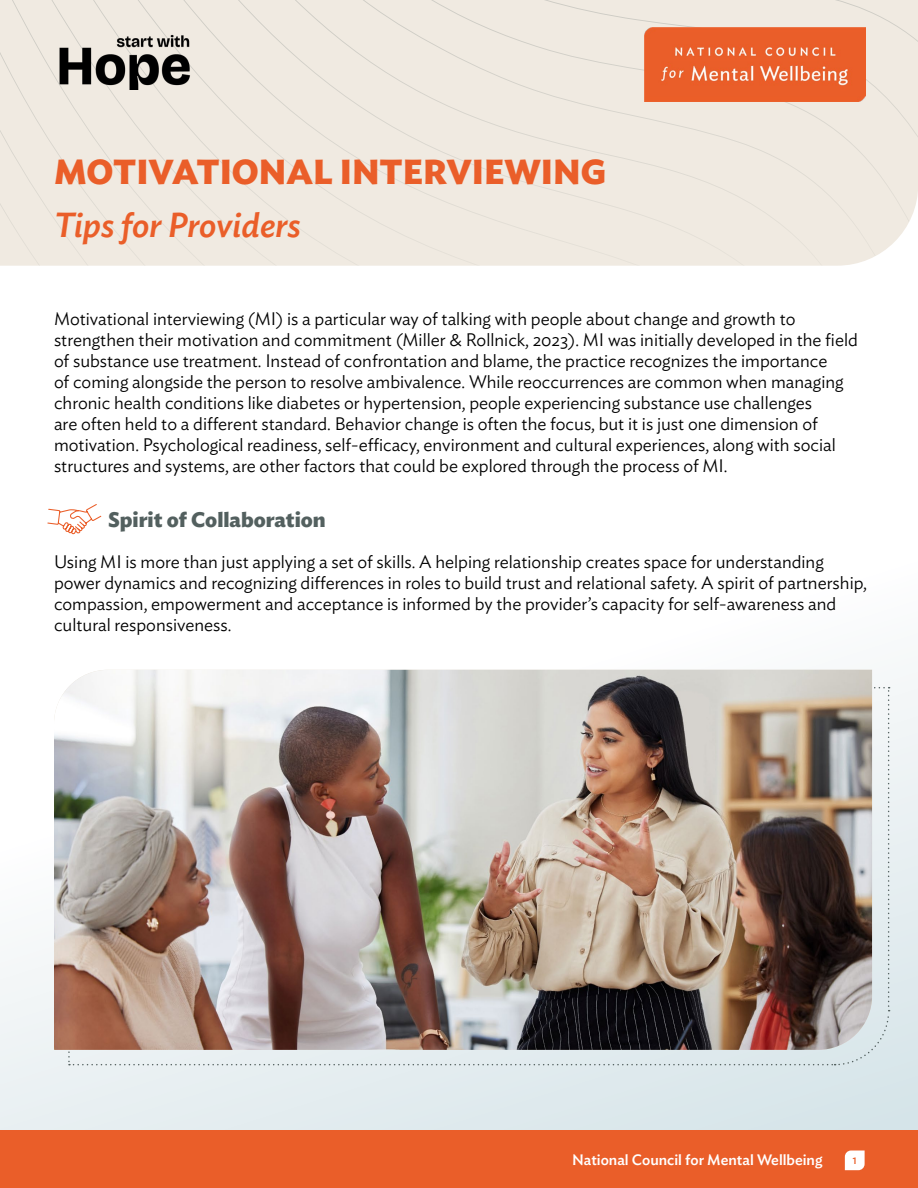
<style>
.page{position:relative;width:918px;height:1188px;background:#fff}
.page>*{position:absolute;margin:0;border:0;box-sizing:border-box;transform-origin:0 0}
.t1{font:700 34.5px "Ideal Sans";color:#ea5e29}
.t2{font:italic 500 34.5px "Ideal Sans";color:#ea5e29}
.t3{font:700 21px "Ideal Sans";color:#53605f}
.t4{font:300 18px/21px "Ideal Sans";color:#000}
.t5{font:500 15px "Ideal Sans";color:#fff}
.t6{font:12.75px "Ideal Sans";color:#ea5e29}
</style>
<div class="page">
<div style="left:0;top:1130px;width:918px;height:58px;background:#ea5e29"></div>
<svg style="left:845px;top:1151px;width:20px;height:19px"></svg>
<svg style="left:0;top:669px;width:918px;height:461px"></svg>
<div style="left:278px;top:0;width:84px;height:266px;background:#f0eae1"></div>
<div style="left:195px;top:0;width:83px;height:266px;background:#f0eae1"></div>
<div style="left:0;top:0;width:195px;height:266px;background:#f0eae1"></div>
<div style="left:0;top:4px;width:136px;height:262px;background:#f0eae1"></div>
<div style="left:362px;top:0;width:556px;height:266px;background:#f0eae1"></div>
<img style="left:644px;top:28px;width:222px;height:74px">
<img style="left:51px;top:28px;width:147px;height:62px">
<svg style="left:67px;top:686px;width:823px;height:380px;background:#e0e9eb"></svg>
<img style="left:54px;top:670px;width:818px;height:380px">
<svg style="left:47px;top:504px;width:55px;height:31px"></svg>
<h1 class="t1" style="left:54px;top:145px;width:554px">MOTIVATIONAL INTERVIEWING</h1>
<h1 class="t2" style="left:54px;top:198px;width:248px">Tips for Providers</h1>
<p class="t4" style="left:54px;top:307px;width:805px">Motivational interviewing (MI) is a particular way of talking with people about change and growth to strengthen their motivation and commitment (Miller &amp; Rollnick, 2023). MI was initially developed in the field of substance use treatment. Instead of confrontation and blame, the practice recognizes the importance<br>of coming alongside the person to resolve ambivalence. While reoccurrences are common when managing chronic health conditions like diabetes or hypertension, people experiencing substance use challenges<br>are often held to a different standard. Behavior change is often the focus, but it is just one dimension of motivation. Psychological readiness, self-efficacy, environment and cultural experiences, along with social structures and systems, are other factors that could be explored through the process of MI.</p>
<p class="t3" style="left:108px;top:503px;width:219px">Spirit of Collaboration</p>
<p class="t4" style="left:54px;top:550px;width:814px">Using MI is more than just applying a set of skills. A helping relationship creates space for understanding power dynamics and recognizing differences in roles to build trust and relational safety. A spirit of partnership, compassion, empowerment and acceptance is informed by the provider’s capacity for self-awareness and cultural responsiveness.</p>
<p class="t5" style="left:572px;top:1149px;width:252px">National Council for Mental Wellbeing</p>
<p class="t6" style="left:852px;top:1150px;width:6px">1</p>
</div>
